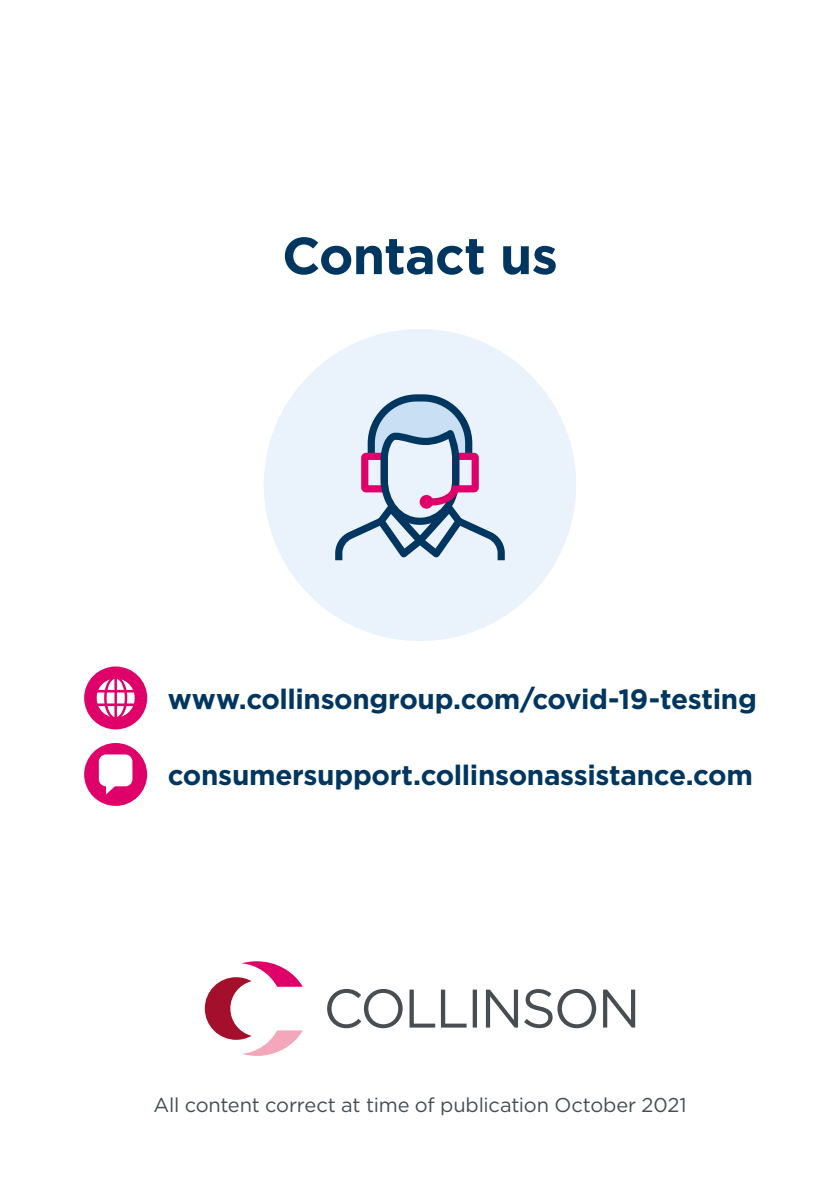
<style>
.page{position:relative;width:840px;height:1191px;background:#fff}
.page>*{position:absolute;margin:0;border:0;box-sizing:border-box;transform-origin:0 0}
.t1{font:700 52px "Gotham";letter-spacing:-.015em;color:#00365f}
.t2{font:700 27.8px "Gotham";letter-spacing:-.015em;color:#00365f}
.t3{font:20px "Gotham";letter-spacing:-.01em;color:#484d52}
</style>
<div class="page">
<div style="left:264px;top:329px;width:312px;height:312px;background:#eaf2fb;border-radius:50%"></div>
<svg style="left:205px;top:961px;width:97px;height:95px"></svg>
<svg style="left:327px;top:989px;width:307px;height:39px"></svg>
<svg style="left:84px;top:666px;width:63px;height:63px"></svg>
<div style="left:84px;top:743px;width:63px;height:63px;background:#e00069;border-radius:50%"></div>
<div style="left:99px;top:754px;width:33px;height:32px;background:#fff;border-radius:7px"></div>
<svg style="left:335px;top:394px;width:169px;height:166px"></svg>
<h1 class="t1" style="left:282px;top:221px;width:277px">Contact us</h1>
<p class="t2" style="left:168px;top:680px;width:590px">www.collinsongroup.com/covid-19-testing</p>
<p class="t2" style="left:168px;top:757px;width:586px">consumersupport.collinsonassistance.com</p>
<p class="t3" style="left:153px;top:1092px;width:534px">All content correct at time of publication October 2021</p>
</div>
